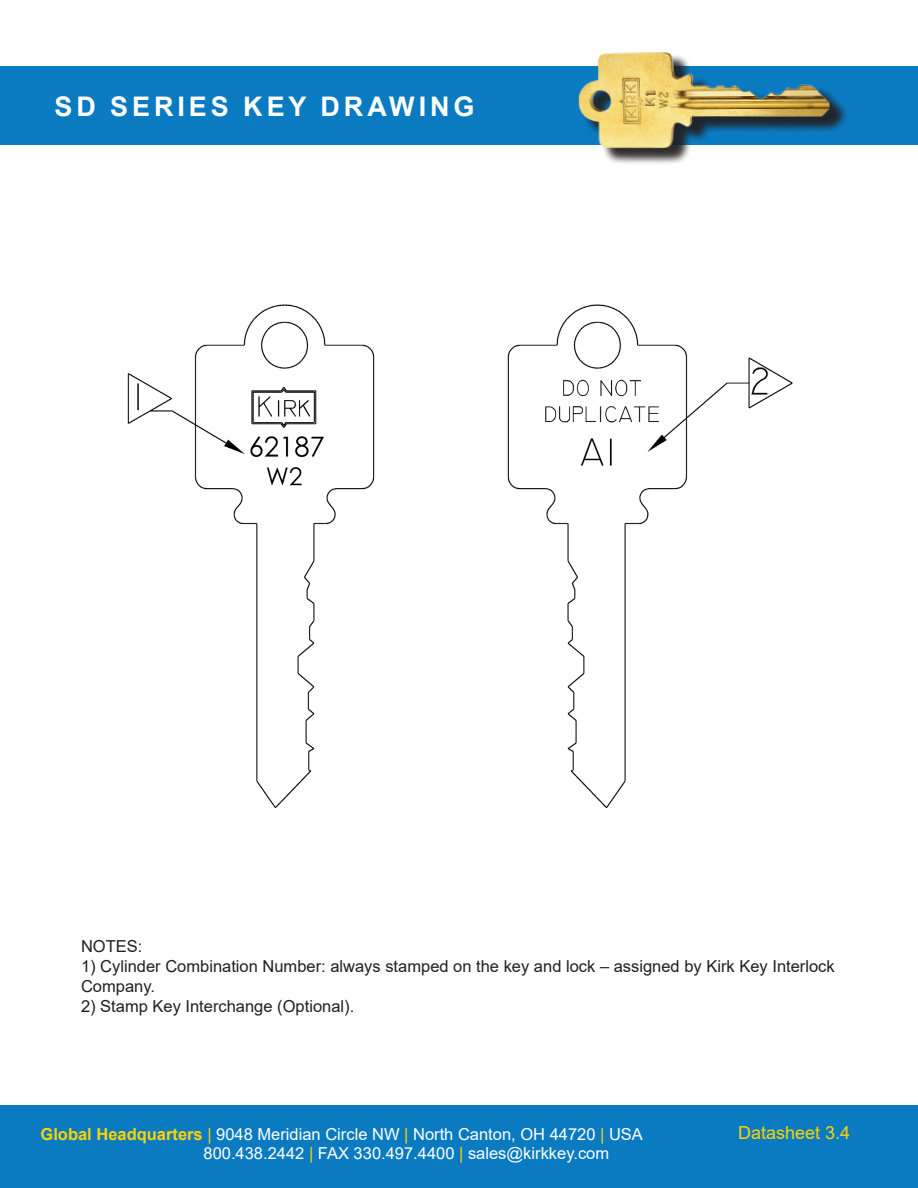
<style>
.page{position:relative;width:918px;height:1188px;background:#fff}
.page>*{position:absolute;margin:0;border:0;box-sizing:border-box;transform-origin:0 0}
.t1{font:700 27px "Arial";letter-spacing:.145em;color:#fff}
.t2{font:18px "Arial";color:#fed304}
.t3{font:16.5px/19.8px "Arial";color:#231f20}
.t4{font:16.5px "Arial";color:#fff}
.s1{font-weight:700;color:#fed304}
.s2{color:#fed304}
</style>
<div class="page">
<div style="left:0;top:1105px;width:918px;height:83px;background:#0b7bc1"></div>
<div style="left:0;top:67px;width:918px;height:78px;background:#0b7bc1"></div>
<div style="left:582px;top:54px;width:267px;height:111px;background:#231f20;opacity:.75"></div>
<img style="left:568px;top:52px;width:272px;height:107px">
<img style="left:127px;top:304px;width:666px;height:504px">
<p class="t1" style="left:54px;top:87px;width:422px">SD SERIES KEY DRAWING</p>
<p class="t3" style="left:81px;top:936px;width:63px">NOTES:</p>
<p class="t3" style="left:81px;top:956px;width:755px">1) Cylinder Combination Number: always stamped on the key and lock – assigned by Kirk Key Interlock<br>Company.</p>
<p class="t3" style="left:81px;top:996px;width:275px">2) Stamp Key Interchange (Optional).</p>
<p class="t4" style="left:40px;top:1122px;width:604px"><span class="s1">Global Headquarters</span> <span class="s2">|</span> 9048 Meridian Circle NW <span class="s2">|</span> North Canton, OH 44720 <span class="s2">|</span> USA</p>
<p class="t4" style="left:204px;top:1142px;width:407px">800.438.2442 <span class="s2">|</span> FAX 330.497.4400 <span class="s2">|</span> sales@kirkkey.com</p>
<p class="t2" style="left:738px;top:1121px;width:114px">Datasheet 3.4</p>
</div>
